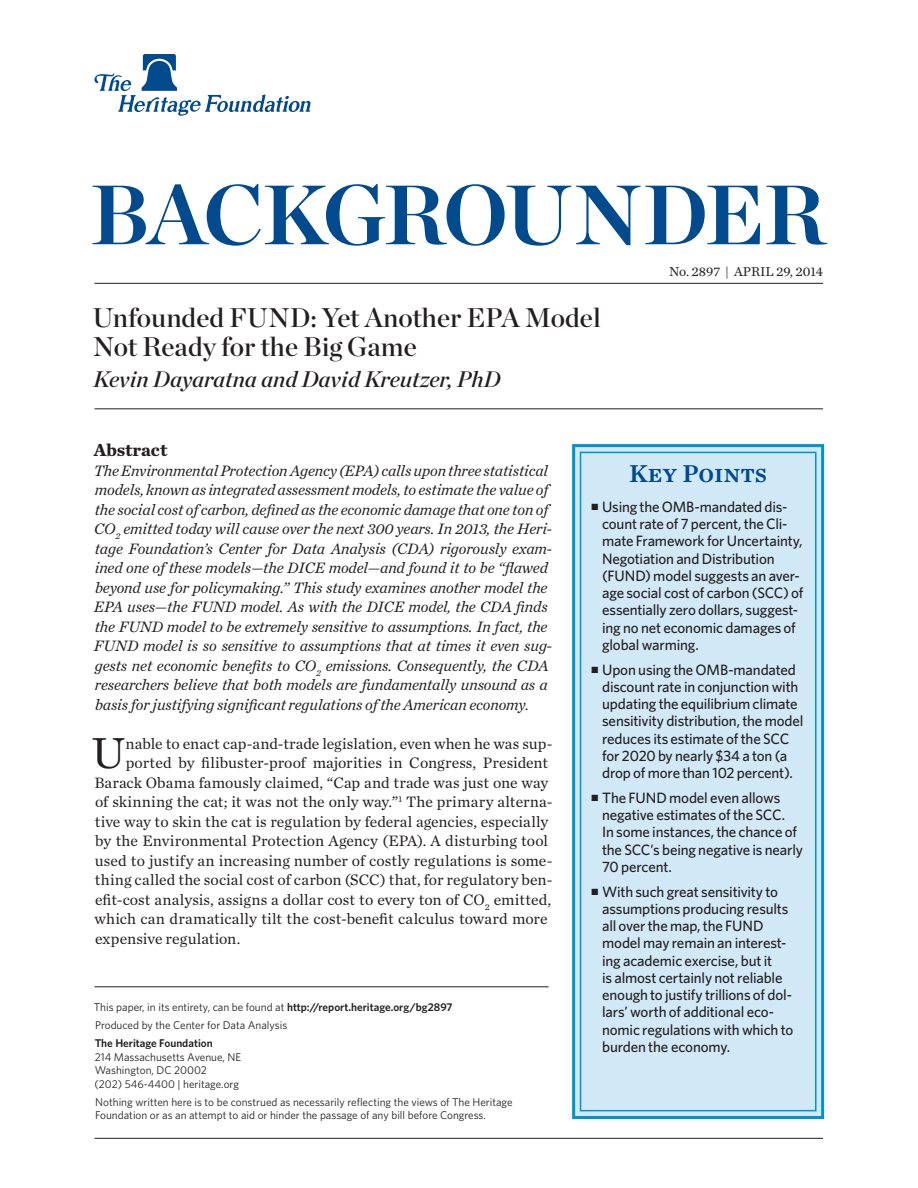
<style>
.page{position:relative;width:918px;height:1188px;background:#fff}
.page>*{position:absolute;margin:0;border:0;box-sizing:border-box;transform-origin:0 0}
.t1{font:84px "Chronicle Display Bold SC800";letter-spacing:-.025em;color:#004a8d}
.Body_Text__Drop_Cap{font:45.45px "Chronicle Text G1";color:#231f20}
.t2{font:27px/28.5px "Chronicle Display Semi";color:#231f20}
.t3{font:25.5px "Chronicle Text G1 Semi";color:#004a8d}
.Byline{font:italic 22.5px "Chronicle Display Semi";color:#231f20}
.Main_Header{font:700 18px "Chronicle Text G1";color:#231f20}
.Abstract{font:italic 15.75px/19.5px "Chronicle Text G1";letter-spacing:-.01em;color:#231f20}
.Body_Text__Drop_Cap-2{font:15.75px "Chronicle Text G1";letter-spacing:.005em;color:#231f20}
.t4{font:500 15px/17.2px "Whitney";letter-spacing:-.015em;color:#231f20}
.Dateline{font:13.5px "Chronicle Text G1";color:#231f20}
.Disclaimer{font:11.25px/13.5px "Whitney";color:#231f20}
.First_Line{font:11.25px "Whitney";color:#231f20}
.THF_Address_Block{font:11.25px "Whitney";color:#231f20}
.Policy_Shop{font:11.25px "Whitney";color:#231f20}
.THF_Address_Block-2{font:600 11.25px "Whitney";color:#231f20}
.s1{font-weight:600}
</style>
<div class="page">
<svg style="left:94px;top:54px;width:217px;height:62px"></svg>
<div style="left:572px;top:444px;width:252px;height:675px;background:#d1e8f6;border:3px solid #0093d0"></div>
<div style="left:580px;top:452px;width:237px;height:659px;border:2px solid #0093d0"></div>
<hr style="left:94px;top:1138px;width:729px;height:1px;background:#231f20">
<hr style="left:94px;top:283px;width:729px;height:1px;background:#231f20">
<hr style="left:94px;top:409px;width:729px;height:1px;background:#231f20">
<hr style="left:94px;top:987px;width:455px;height:1px;background:#231f20">
<h1 class="t1" style="left:90px;top:147px;width:737px">BACKGROUNDER</h1>
<p class="t2" style="left:93px;top:301px;width:510px">Unfounded FUND: Yet Another EPA Model<br>Not Ready for the Big Game</p>
<p class="Byline" style="left:93px;top:361px;width:409px">Kevin Dayaratna and David Kreutzer, PhD</p>
<p class="Dateline" style="left:669px;top:262px;width:155px">No. 2897 | April 29, 2014</p>
<p class="Main_Header" style="left:94px;top:435px;width:75px">Abstract</p>
<p class="Abstract" style="left:94px;top:460px;width:460px">The Environmental Protection Agency (EPA) calls upon three statistical models, known as integrated assessment models, to estimate the value of the social cost of carbon, defined as the economic damage that one ton of CO<sub>2</sub> emitted today will cause over the next 300 years. In 2013, the Heri&shy;tage Foundation’s Center for Data Analysis (CDA) rigorously exam&shy;ined one of these models—the DICE model—and found it to be “flawed beyond use for policymaking.” This study examines another model the EPA uses—the FUND model. As with the DICE model, the CDA finds the FUND model to be extremely sensitive to assumptions. In fact, the FUND model is so sensitive to assumptions that at times it even sug&shy;gests net economic benefits to CO<sub>2</sub> emissions. Consequently, the CDA researchers believe that both models are fundamentally unsound as a basis for justifying significant regulations of the American economy.</p>
<p class="Body_Text__Drop_Cap" style="left:92px;top:719px;width:35px">U</p>
<p class="Body_Text__Drop_Cap-2" style="left:126px;top:731px;width:428px">nable to enact cap-and-trade legislation, even when he was sup-</p>
<p class="Body_Text__Drop_Cap-2" style="left:126px;top:751px;width:424px">ported by filibuster-proof majorities in Congress, President</p>
<p class="Body_Text__Drop_Cap-2" style="left:94px;top:770px;width:456px">Barack Obama famously claimed, “Cap and trade was just one way</p>
<p class="Body_Text__Drop_Cap-2" style="left:95px;top:790px;width:459px">of skinning the cat; it was not the only way.”<sup>1</sup> The primary alterna-</p>
<p class="Body_Text__Drop_Cap-2" style="left:95px;top:809px;width:455px">tive way to skin the cat is regulation by federal agencies, especially</p>
<p class="Body_Text__Drop_Cap-2" style="left:95px;top:829px;width:454px">by the Environmental Protection Agency (EPA). A disturbing tool</p>
<p class="Body_Text__Drop_Cap-2" style="left:95px;top:848px;width:459px">used to justify an increasing number of costly regulations is some-</p>
<p class="Body_Text__Drop_Cap-2" style="left:95px;top:868px;width:459px">thing called the social cost of carbon (SCC) that, for regulatory ben-</p>
<p class="Body_Text__Drop_Cap-2" style="left:95px;top:887px;width:458px">efit-cost analysis, assigns a dollar cost to every ton of CO<sub>2</sub> emitted,</p>
<p class="Body_Text__Drop_Cap-2" style="left:95px;top:907px;width:455px">which can dramatically tilt the cost-benefit calculus toward more</p>
<p class="Body_Text__Drop_Cap-2" style="left:95px;top:926px;width:147px">expensive regulation.</p>
<p class="First_Line" style="left:94px;top:1000px;width:360px">This paper, in its entirety, can be found at <span class="s1">http://report.heritage.org/bg2897</span></p>
<p class="Policy_Shop" style="left:95px;top:1018px;width:194px">Produced by the Center for Data Analysis</p>
<p class="THF_Address_Block-2" style="left:95px;top:1036px;width:120px">The Heritage Foundation</p>
<p class="THF_Address_Block" style="left:95px;top:1049px;width:148px">214 Massachusetts Avenue, NE</p>
<p class="THF_Address_Block" style="left:95px;top:1063px;width:114px">Washington, DC 20002</p>
<p class="THF_Address_Block" style="left:94px;top:1076px;width:146px">(202) 546-4400 | heritage.org</p>
<p class="Disclaimer" style="left:95px;top:1095px;width:419px">Nothing written here is to be construed as necessarily reflecting the views of The Heritage<br>Foundation or as an attempt to aid or hinder the passage of any bill before Congress.</p>
<h3 class="t3" style="left:629px;top:454px;width:139px">Key Points</h3>
<p class="t4" style="left:602px;top:498px;width:203px;text-indent:-10px">■ Using the OMB-mandated dis&shy;count rate of 7 percent, the Cli&shy;mate Framework for Uncertainty,<br>Negotiation and Distribution (FUND) model suggests an aver&shy;age social cost of carbon (SCC) of essentially zero dollars, suggest&shy;ing no net economic damages of global warming.</p>
<p class="t4" style="left:602px;top:660px;width:203px;text-indent:-10px">■ Upon using the OMB-mandated discount rate in conjunction with updating the equilibrium climate sensitivity distribution, the model reduces its estimate of the SCC for 2020 by nearly $34 a ton (a drop of more than 102 percent).</p>
<p class="t4" style="left:602px;top:789px;width:202px;text-indent:-10px">■ The FUND model even allows negative estimates of the SCC.<br>In some instances, the chance of the SCC’s being negative is nearly<br>70 percent.</p>
<p class="t4" style="left:602px;top:882px;width:193px;text-indent:-10px">■ With such great sensitivity to assumptions producing results all over the map, the FUND model may remain an interest&shy;ing academic exercise, but it<br>is almost certainly not reliable enough to justify trillions of dol&shy;lars’ worth of additional eco&shy;nomic regulations with which to burden the economy.</p>
</div>
